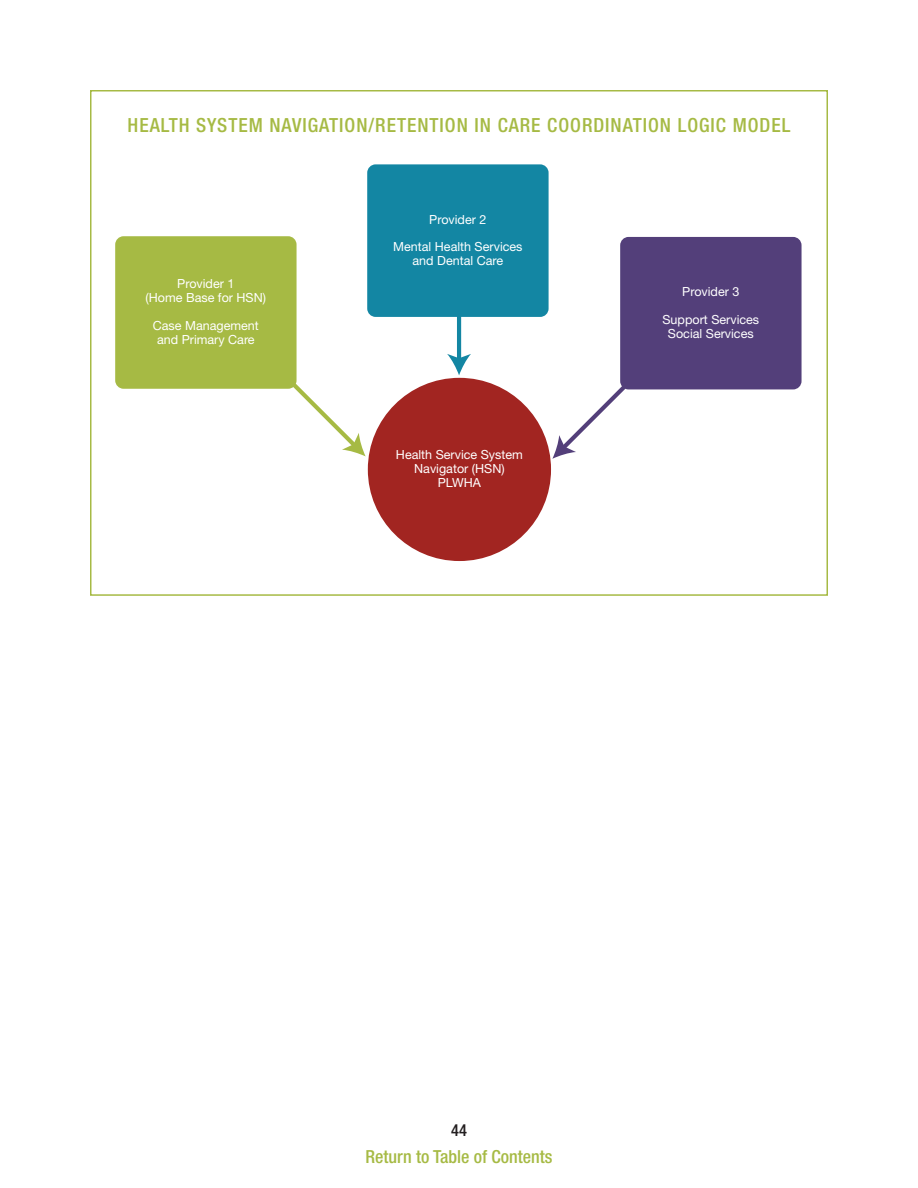
<style>
.page{position:relative;width:918px;height:1188px;background:#fff}
.page>*{position:absolute;margin:0;border:0;box-sizing:border-box;transform-origin:0 0}
.t1{font:500 condensed 19.5px "Helvetica Neue LT Std";letter-spacing:.05em;color:#a6ba44}
.t2{font:500 condensed 18px "Helvetica Neue LT Std";color:#a6ba44}
.t3{font:500 condensed 16.5px "Helvetica Neue LT Std";color:#231f20}
.t4{font:12.6px/14px "Helvetica Neue LT Std";color:#fff;text-align:center}
</style>
<div class="page">
<div style="left:368px;top:378px;width:183px;height:183px;background:#a22521;border-radius:50%"></div>
<div style="left:115px;top:236px;width:182px;height:153px;background:#a6ba44;border-radius:8px"></div>
<div style="left:367px;top:164px;width:182px;height:153px;background:#1386a3;border-radius:8px"></div>
<div style="left:620px;top:237px;width:182px;height:152px;background:#533f7a;border-radius:8px"></div>
<svg style="left:286px;top:377px;width:80px;height:79px"></svg>
<svg style="left:552px;top:379px;width:80px;height:80px"></svg>
<hr style="left:457px;top:308px;width:4px;height:52px;background:#1386a3">
<svg style="left:447px;top:354px;width:24px;height:21px"></svg>
<h1 class="t1" style="left:128px;top:114px;width:12px">HEAL</h1>
<h1 class="t1" style="left:169px;top:114px;width:112px">TH SYSTEM NAVIGA</h1>
<h1 class="t1" style="left:329px;top:114px;width:121px">TION/RETENTION</h1>
<h1 class="t1" style="left:475px;top:114px;width:35px">IN CARE</h1>
<h1 class="t1" style="left:547px;top:114px;width:12px">COORDINA</h1>
<h1 class="t1" style="left:633px;top:114px;width:20px">TION</h1>
<h1 class="t1" style="left:678px;top:114px;width:11px">LOGIC</h1>
<h1 class="t1" style="left:733px;top:114px;width:27px">MODEL</h1>
<p class="t4" style="left:146px;top:277px;width:122px">Provider 1<br>(Home Base for HSN)</p>
<p class="t4" style="left:153px;top:319px;width:108px">Case Management and Primary Care</p>
<p class="t4" style="left:429px;top:212px;width:59px">Provider 2</p>
<p class="t4" style="left:393px;top:240px;width:131px">Mental Health Services and Dental Care</p>
<p class="t4" style="left:396px;top:448px;width:128px">Health Service System<br>Navigator (HSN)<br>PLWHA</p>
<p class="t4" style="left:682px;top:285px;width:59px">Provider 3</p>
<p class="t4" style="left:663px;top:312px;width:98px">Support Services<br>Social Services</p>
<h3 class="t3" style="left:451px;top:1120px;width:17px">44</h3>
<h2 class="t2" style="left:366px;top:1146px;width:188px">Return to Table of Contents</h2>
</div>
